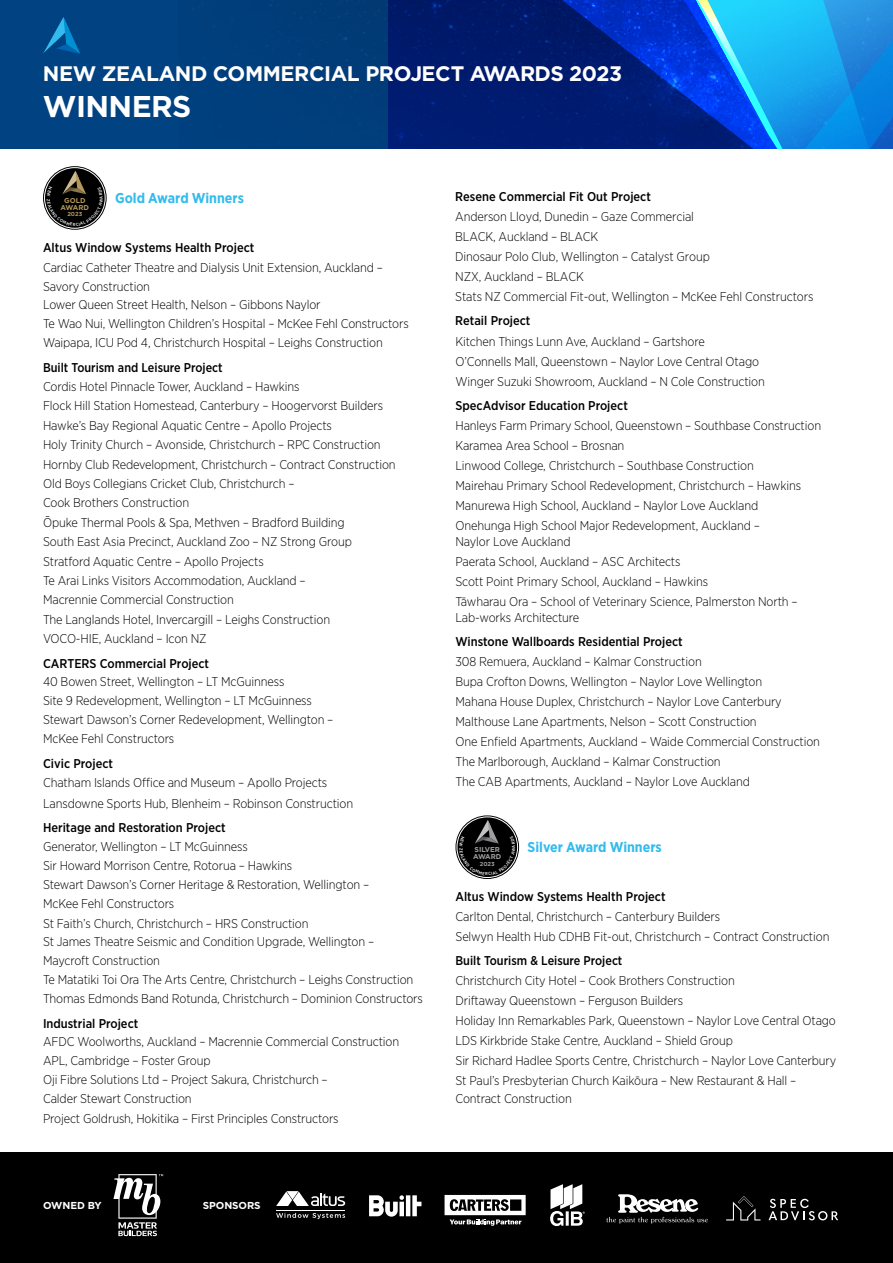
<style>
.page{position:relative;width:893px;height:1263px;background:#fff}
.page>*{position:absolute;margin:0;border:0;box-sizing:border-box;transform-origin:0 0}
.t1{font:700 30px "Gotham";letter-spacing:-.02em;color:#fff}
.t2{font:700 21px "Gotham";letter-spacing:-.02em;color:#fff}
.t3{font:700 14.25px "Gotham Narrow";color:#32bbed}
.t4{font:300 12.75px/20px "Gotham Narrow";letter-spacing:-.01em;color:#000}
.t5{font:500 12.75px "Gotham Narrow";color:#000}
.t6{font:700 10.05px "Gotham";letter-spacing:-.01em;color:#fff}
.t7{font:700 7.05px/7.4px "Gotham";color:#9e9d9f}
.t8{font:700 7.05px/7.4px "Gotham";color:#b4975a;text-align:center}
.t9{font:700 5.7px "Gotham";color:#b4975a}
.t10{font:700 5.7px "Gotham";color:#9e9d9f}
</style>
<div class="page">
<div style="left:0;top:1152px;width:893px;height:111px;background:#000"></div>
<svg style="left:550px;top:1184px;width:35px;height:42px"></svg>
<hr style="left:276px;top:1210px;width:69px;height:1px;background:#fff">
<svg style="left:276px;top:1213px;width:69px;height:6px"></svg>
<svg style="left:276px;top:1191px;width:69px;height:15px"></svg>
<svg style="left:113px;top:1174px;width:50px;height:62px"></svg>
<svg style="left:606px;top:1194px;width:102px;height:29px"></svg>
<svg style="left:445px;top:1195px;width:81px;height:31px"></svg>
<svg style="left:369px;top:1195px;width:52px;height:22px"></svg>
<svg style="left:726px;top:1196px;width:34px;height:24px"></svg>
<svg style="left:769px;top:1199px;width:69px;height:21px"></svg>
<div style="left:0;top:0;width:893px;height:149px;background:#004282"></div>
<div style="left:179px;top:0;width:714px;height:149px;background:#003e7b"></div>
<svg style="left:388px;top:0;width:63px;height:149px;background:#001b6e"></svg>
<svg style="left:451px;top:0;width:113px;height:149px;background:#001a6c"></svg>
<svg style="left:43px;top:17px;width:37px;height:37px"></svg>
<svg style="left:43px;top:166px;width:64px;height:64px"></svg>
<div style="left:44px;top:167px;width:61px;height:62px;border:1px solid #fff;border-radius:50%"></div>
<svg style="left:455px;top:815px;width:64px;height:64px"></svg>
<div style="left:457px;top:817px;width:61px;height:61px;border:1px solid #fff;border-radius:50%"></div>
<svg style="left:564px;top:0;width:329px;height:149px;background:#0d64c5"></svg>
<svg style="left:47px;top:171px;width:56px;height:55px;background:#272623"></svg>
<svg style="left:459px;top:820px;width:56px;height:55px;background:#262626"></svg>
<h2 class="t2" style="left:43px;top:59px;width:581px">NEW ZEALAND COMMERCIAL PROJECT AWARDS 2023</h2>
<h1 class="t1" style="left:43px;top:86px;width:150px">WINNERS</h1>
<p class="t3" style="left:115px;top:189px;width:130px">Gold Award Winners</p>
<p class="t5" style="left:43px;top:239px;width:213px">Altus Window Systems Health Project</p>
<p class="t4" style="left:43px;top:257px;width:367px;line-height:18.9px">Cardiac Catheter Theatre and Dialysis Unit Extension, Auckland – Savory Construction<br>Lower Queen Street Health, Nelson – Gibbons Naylor<br>Te Wao Nui, Wellington Children’s Hospital – McKee Fehl Constructors Waipapa, ICU Pod 4, Christchurch Hospital – Leighs Construction</p>
<p class="t5" style="left:43px;top:359px;width:181px">Built Tourism and Leisure Project</p>
<p class="t4" style="left:43px;top:376px;width:354px;line-height:19.4px">Cordis Hotel Pinnacle Tower, Auckland – Hawkins<br>Flock Hill Station Homestead, Canterbury – Hoogervorst Builders Hawke’s Bay Regional Aquatic Centre – Apollo Projects<br>Holy Trinity Church – Avonside, Christchurch – RPC Construction Hornby Club Redevelopment, Christchurch – Contract Construction Old Boys Collegians Cricket Club, Christchurch –<br>Cook Brothers Construction<br>Ōpuke Thermal Pools &amp; Spa, Methven – Bradford Building<br>South East Asia Precinct, Auckland Zoo – NZ Strong Group Stratford Aquatic Centre – Apollo Projects<br>Te Arai Links Visitors Accommodation, Auckland –<br>Macrennie Commercial Construction<br>The Langlands Hotel, Invercargill – Leighs Construction<br>VOCO-HIE, Auckland – Icon NZ</p>
<p class="t5" style="left:43px;top:655px;width:168px">CARTERS Commercial Project</p>
<p class="t4" style="left:43px;top:672px;width:292px;line-height:18.9px">40 Bowen Street, Wellington – LT McGuinness<br>Site 9 Redevelopment, Wellington – LT McGuinness Stewart Dawson’s Corner Redevelopment, Wellington – McKee Fehl Constructors</p>
<p class="t5" style="left:43px;top:755px;width:71px">Civic Project</p>
<p class="t4" style="left:43px;top:773px;width:312px">Chatham Islands Office and Museum – Apollo Projects<br>Lansdowne Sports Hub, Blenheim – Robinson Construction</p>
<p class="t5" style="left:43px;top:819px;width:184px">Heritage and Restoration Project</p>
<p class="t4" style="left:43px;top:836px;width:381px;line-height:19px">Generator, Wellington – LT McGuinness<br>Sir Howard Morrison Centre, Rotorua – Hawkins<br>Stewart Dawson’s Corner Heritage &amp; Restoration, Wellington –<br>McKee Fehl Constructors<br>St Faith’s Church, Christchurch – HRS Construction<br>St James Theatre Seismic and Condition Upgrade, Wellington – Maycroft Construction<br>Te Matatiki Toi Ora The Arts Centre, Christchurch – Leighs Construction Thomas Edmonds Band Rotunda, Christchurch – Dominion Constructors</p>
<p class="t5" style="left:43px;top:1015px;width:97px">Industrial Project</p>
<p class="t4" style="left:43px;top:1032px;width:358px;line-height:19.2px">AFDC Woolworths, Auckland – Macrennie Commercial Construction APL, Cambridge – Foster Group<br>Oji Fibre Solutions Ltd – Project Sakura, Christchurch –<br>Calder Stewart Construction<br>Project Goldrush, Hokitika – First Principles Constructors</p>
<p class="t8" style="left:61px;top:196px;width:30px">GOLD<br>AWARD</p>
<p class="t9" style="left:67px;top:211px;width:16px">2023</p>
<p class="t6" style="left:43px;top:1199px;width:60px">OWNED BY</p>
<p class="t6" style="left:203px;top:1199px;width:59px">SPONSORS</p>
<p class="t5" style="left:455px;top:188px;width:197px">Resene Commercial Fit Out Project</p>
<p class="t4" style="left:455px;top:206px;width:360px">Anderson Lloyd, Dunedin – Gaze Commercial<br>BLACK, Auckland – BLACK<br>Dinosaur Polo Club, Wellington – Catalyst Group<br>NZX, Auckland – BLACK<br>Stats NZ Commercial Fit-out, Wellington – McKee Fehl Constructors</p>
<p class="t5" style="left:455px;top:313px;width:77px">Retail Project</p>
<p class="t4" style="left:455px;top:331px;width:311px">Kitchen Things Lunn Ave, Auckland – Gartshore<br>O’Connells Mall, Queenstown – Naylor Love Central Otago<br>Winger Suzuki Showroom, Auckland – N Cole Construction</p>
<p class="t5" style="left:455px;top:397px;width:174px">SpecAdvisor Education Project</p>
<p class="t4" style="left:455px;top:415px;width:367px">Hanleys Farm Primary School, Queenstown – Southbase Construction Karamea Area School – Brosnan<br>Linwood College, Christchurch – Southbase Construction<br>Mairehau Primary School Redevelopment, Christchurch – Hawkins Manurewa High School, Auckland – Naylor Love Auckland<br>Onehunga High School Major Redevelopment, Auckland –</p>
<p class="t4" style="left:455px;top:531px;width:344px">Naylor Love Auckland<br>Paerata School, Auckland – ASC Architects<br>Scott Point Primary School, Auckland – Hawkins<br>Tāwharau Ora – School of Veterinary Science, Palmerston North –</p>
<p class="t4" style="left:455px;top:607px;width:125px">Lab-works Architecture</p>
<p class="t5" style="left:455px;top:633px;width:229px">Winstone Wallboards Residential Project</p>
<p class="t4" style="left:455px;top:651px;width:366px">308 Remuera, Auckland – Kalmar Construction<br>Bupa Crofton Downs, Wellington – Naylor Love Wellington<br>Mahana House Duplex, Christchurch – Naylor Love Canterbury Malthouse Lane Apartments, Nelson – Scott Construction<br>One Enfield Apartments, Auckland – Waide Commercial Construction The Marlborough, Auckland – Kalmar Construction<br>The CAB Apartments, Auckland – Naylor Love Auckland</p>
<p class="t3" style="left:528px;top:838px;width:136px">Silver Award Winners</p>
<p class="t5" style="left:455px;top:888px;width:212px">Altus Window Systems Health Project</p>
<p class="t4" style="left:455px;top:906px;width:375px">Carlton Dental, Christchurch – Canterbury Builders<br>Selwyn Health Hub CDHB Fit-out, Christchurch – Contract Construction</p>
<p class="t5" style="left:455px;top:953px;width:168px">Built Tourism &amp; Leisure Project</p>
<p class="t4" style="left:455px;top:970px;width:382px">Christchurch City Hotel – Cook Brothers Construction<br>Driftaway Queenstown – Ferguson Builders<br>Holiday Inn Remarkables Park, Queenstown – Naylor Love Central Otago LDS Kirkbride Stake Centre, Auckland – Shield Group<br>Sir Richard Hadlee Sports Centre, Christchurch – Naylor Love Canterbury St Paul’s Presbyterian Church Kaikōura – New Restaurant &amp; Hall –</p>
<p class="t4" style="left:455px;top:1088px;width:118px">Contract Construction</p>
<p class="t7" style="left:473px;top:846px;width:30px">SILVER<br>AWARD</p>
<p class="t10" style="left:480px;top:860px;width:16px">2023</p>
</div>
